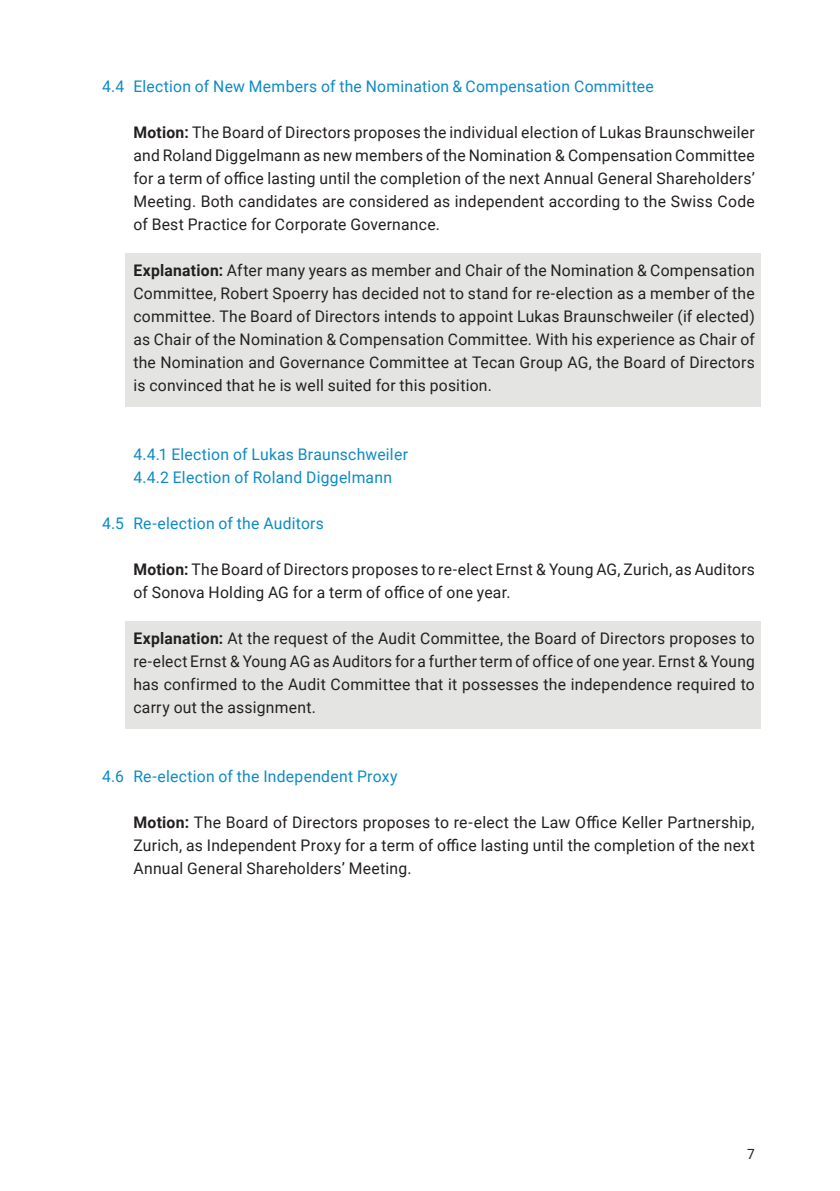
<style>
.page{position:relative;width:840px;height:1191px;background:#fff}
.page>*{position:absolute;margin:0;border:0;box-sizing:border-box;transform-origin:0 0}
.t1{font:16px/23px "Roboto";letter-spacing:.015em;color:#231f20;text-align:justify}
.t2{font:16px/23px "Roboto";letter-spacing:.015em;color:#0c8ac5}
.t3{font:14px "Roboto";color:#231f20}
.s1{font-weight:700}
</style>
<div class="page">
<div style="left:125px;top:253px;width:635px;height:153px;background:#e4e5e3"></div>
<div style="left:125px;top:621px;width:635px;height:107px;background:#e4e5e3"></div>
<p class="t2" style="left:102px;top:74px;width:553px">4.4 Election of New Members of the Nomination &amp; Compensation Committee</p>
<p class="t1" style="left:133px;top:120px;width:622px"><span class="s1">Motion:</span> The Board of Directors proposes the individual election of Lukas Braunschweiler and Roland Diggelmann as new members of the Nomination &amp; Compensation Committee for a term of office lasting until the completion of the next Annual General Shareholders’ Meeting. Both candidates are considered as independent according to the Swiss Code of Best Practice for Corporate Governance.</p>
<p class="t1" style="left:133px;top:258px;width:622px"><span class="s1">Explanation:</span> After many years as member and Chair of the Nomination &amp; Compensation Committee, Robert Spoerry has decided not to stand for re-election as a member of the committee. The Board of Directors intends to appoint Lukas Braunschweiler (if elected) as Chair of the Nomination &amp; Compensation Committee. With his experience as Chair of the Nomination and Governance Committee at Tecan Group AG, the Board of Directors is convinced that he is well suited for this position.</p>
<p class="t2" style="left:133px;top:442px;width:276px">4.4.1 Election of Lukas Braunschweiler<br>4.4.2 Election of Roland Diggelmann</p>
<p class="t2" style="left:102px;top:511px;width:223px">4.5 Re-election of the Auditors</p>
<p class="t1" style="left:133px;top:557px;width:622px"><span class="s1">Motion:</span> The Board of Directors proposes to re-elect Ernst &amp; Young AG, Zurich, as Auditors of Sonova Holding AG for a term of office of one year.</p>
<p class="t1" style="left:133px;top:626px;width:622px"><span class="s1">Explanation:</span> At the request of the Audit Committee, the Board of Directors proposes to re-elect Ernst &amp; Young AG as Auditors for a further term of office of one year. Ernst &amp; Young has confirmed to the Audit Committee that it possesses the independence required to carry out the assignment.</p>
<p class="t2" style="left:102px;top:764px;width:297px">4.6 Re-election of the Independent Proxy</p>
<p class="t1" style="left:133px;top:810px;width:622px"><span class="s1">Motion:</span> The Board of Directors proposes to re-elect the Law Office Keller Partnership, Zurich, as Independent Proxy for a term of office lasting until the completion of the next Annual General Shareholders’ Meeting.</p>
<p class="t3" style="left:746px;top:1144px;width:9px">7</p>
</div>
